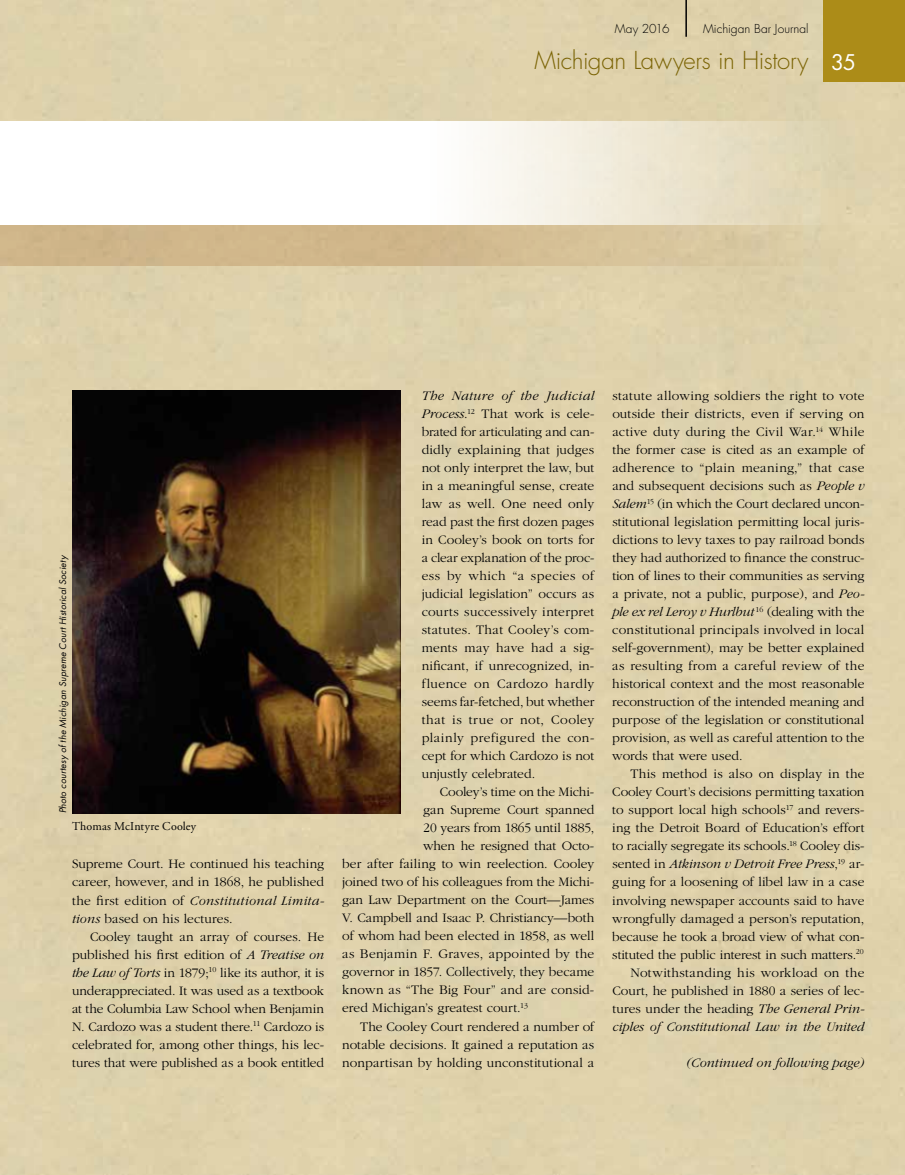
<style>
.page{position:relative;width:905px;height:1175px;background:#fff}
.page>*{position:absolute;margin:0;border:0;box-sizing:border-box;transform-origin:0 0}
.t1{font:300 24px "Futura";letter-spacing:-.02em;color:#7b6405}
.t2{font:300 13.5px/18px "Garamond";letter-spacing:.005em;color:#000;text-align:justify}
.t3{font:300 13.5px "Garamond";letter-spacing:.025em;color:#000}
.t4{font:italic 300 13.5px "Garamond";color:#000}
.t5{font:300 12px "Futura";color:#000}
.t6{font:12px "Adobe Garamond";letter-spacing:.02em;color:#000}
.t7{font:italic 9px "Futura";letter-spacing:.015em;color:#000}
.s1{font-weight:400;font-size:21px;color:#fff}
.s2{font-style:italic}
</style>
<div class="page">
<div style="left:1px;top:0;width:903px;height:1174px;background:#dfd1ac"></div>
<img style="left:0;top:0;width:1px;height:1174px">
<div style="left:0;top:225px;width:904px;height:41px;background:linear-gradient(to right,#cbae81,#ddcea7)"></div>
<svg style="left:3px;top:121px;width:901px;height:104px"></svg>
<img style="left:0;top:65px;width:3px;height:347px">
<div style="left:823px;top:0;width:81px;height:82px;background:#ac8c18"></div>
<hr style="left:685px;top:0;width:2px;height:37px;background:#000">
<img style="left:72px;top:390px;width:329px;height:423px">
<p class="t5" style="left:614px;top:21px;width:56px">May 2016</p>
<p class="t5" style="left:703px;top:21px;width:107px">Michigan Bar Journal</p>
<h1 class="t1" style="left:534px;top:45px;width:323px">Michigan Lawyers in History <span class="s1">35</span></h1>
<p class="t7" style="left:56px;top:813px;width:259px;rotate:-90deg">Photo courtesy of the Michigan Supreme Court Historical Society</p>
<p class="t6" style="left:72px;top:819px;width:126px">Thomas McIntyre Cooley</p>
<p class="t2" style="left:72px;top:855px;width:254px">Supreme Court. He continued his teaching career, however, and in 1868, he published the first edition of <span class="s2">Constitutional Limita&shy;tions</span> based on his lectures.</p>
<p class="t2" style="left:72px;top:927px;width:254px;text-indent:18px">Cooley taught an array of courses. He published his first edition of <span class="s2">A Treatise on the Law of Torts</span> in 1879;<sup>10</sup> like its author, it is underappreciated. It was used as a textbook at the Columbia Law School when Benjamin N. Cardozo was a student there.<sup>11</sup> Cardozo is celebrated for, among other things, his lec&shy;tures that were published as a book entitled</p>
<p class="t2" style="left:421px;top:387px;width:174px"><span class="s2">The Nature of the Judicial Process</span>.<sup>12</sup> That work is cele&shy;brated for articulating and can&shy;didly explaining that judges not only interpret the law, but in a meaningful sense, create law as well. One need only read past the first dozen pages in Cooley’s book on torts for a clear explanation of the proc&shy;ess by which “a species of judicial legislation” occurs as courts successively interpret statutes. That Cooley’s com&shy;ments may have had a sig&shy;nificant, if unrecognized, in&shy;fluence on Cardozo hardly seems far-fetched, but whether that is true or not, Cooley plainly prefigured the con&shy;cept for which Cardozo is not unjustly celebrated.</p>
<p class="t2" style="left:439px;top:783px;width:156px">Cooley’s time on the Michi-</p>
<p class="t2" style="left:423px;top:801px;width:173px">gan Supreme Court spanned</p>
<p class="t2" style="left:423px;top:819px;width:173px">20 years from 1865 until 1885,</p>
<p class="t2" style="left:423px;top:837px;width:173px">when he resigned that Octo-</p>
<p class="t2" style="left:342px;top:855px;width:254px">ber after failing to win reelection. Cooley</p>
<p class="t2" style="left:342px;top:873px;width:254px">joined two of his colleagues from the Michi-</p>
<p class="t2" style="left:342px;top:891px;width:254px">gan Law Department on the Court—James</p>
<p class="t2" style="left:342px;top:909px;width:253px">V. Campbell and Isaac P. Christiancy—both</p>
<p class="t2" style="left:342px;top:927px;width:254px">of whom had been elected in 1858, as well</p>
<p class="t3" style="left:342px;top:947px;width:253px">as Benjamin F. Graves, appointed by the</p>
<p class="t2" style="left:342px;top:963px;width:253px">governor in 1857. Collectively, they became</p>
<p class="t2" style="left:342px;top:981px;width:254px">known as “The Big Four” and are consid-</p>
<p class="t2" style="left:342px;top:999px;width:187px">ered Michigan’s greatest court.<sup>13</sup></p>
<p class="t2" style="left:360px;top:1017px;width:236px">The Cooley Court rendered a number of</p>
<p class="t2" style="left:342px;top:1035px;width:254px">notable decisions. It gained a reputation as</p>
<p class="t2" style="left:342px;top:1053px;width:254px">nonpartisan by holding unconstitutional a</p>
<p class="t2" style="left:612px;top:387px;width:254px">statute allowing soldiers the right to vote outside their districts, even if serving on active duty during the Civil War.<sup>14</sup> While the former case is cited as an example of adherence to “plain meaning,” that case and subsequent decisions such as <span class="s2">People v Salem</span><sup>15</sup> (in which the Court declared uncon&shy;stitutional legislation permitting local juris&shy;dictions to levy taxes to pay railroad bonds they had authorized to finance the construc&shy;tion of lines to their communities as serving a private, not a public, purpose), and <span class="s2">Peo&shy;ple ex rel Leroy v Hurlbut</span> <sup>16</sup> (dealing with the constitutional principals involved in local self-government), may be better explained as resulting from a careful review of the historical context and the most reasonable reconstruction of the intended meaning and purpose of the legislation or constitutional provision, as well as careful attention to the words that were used.</p>
<p class="t2" style="left:612px;top:765px;width:254px;text-align:right">This method is also on display in the Cooley Court’s decisions permitting taxation to support local high schools<sup>17</sup> and revers&shy;ing the Detroit Board of Education’s effort to racially segregate its schools.<sup>18</sup> Cooley dis&shy;sented in <span class="s2">Atkinson v Detroit Free Press</span>,<sup>19</sup> ar&shy;guing for a loosening of libel law in a case involving newspaper accounts said to have wrongfully damaged a person’s reputation, because he took a broad view of what con&shy;stituted the public interest in such matters.<sup>20<br></sup>Notwithstanding his workload on the Court, he published in 1880 a series of lec&shy;tures under the heading <span class="s2">The General Prin&shy;ciples of Constitutional Law in the United</span></p>
<p class="t4" style="left:686px;top:1055px;width:180px">(Continued on following page)</p>
</div>
